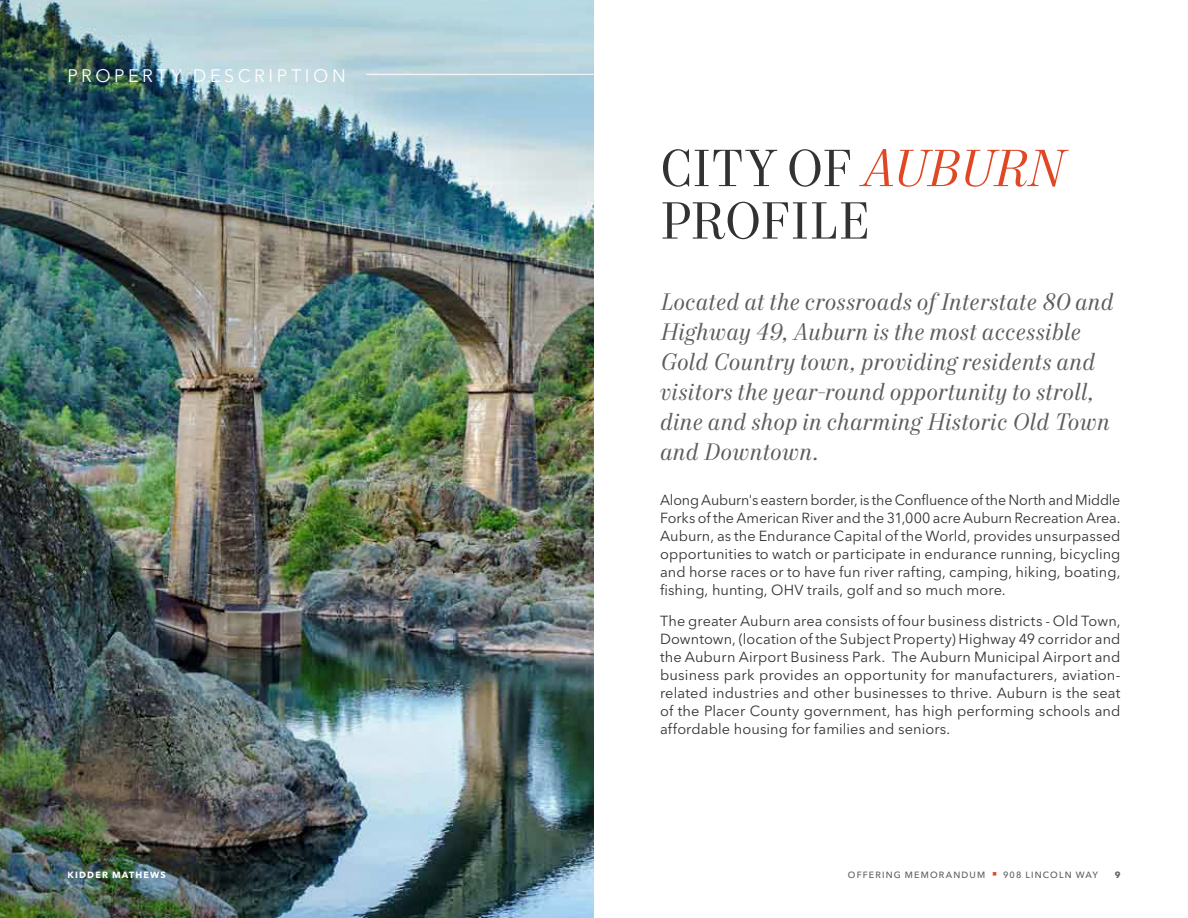
<style>
.page{position:relative;width:1188px;height:918px;background:#fff}
.page>*{position:absolute;margin:0;border:0;box-sizing:border-box;transform-origin:0 0}
.Headline_-_Level_1_-_Charcoal_2023{font:52.5px/52.5px "Mort Modern 08";letter-spacing:-.005em;color:#313234}
.Callout_Text_-_Italics_-_Ash_2023{font:italic 24px/30px "Mort Modern 08";letter-spacing:.01em;color:#5e5d5d}
.Section_Identifier_-_Sterling_2023{font:18px "Avenir Next LT Pro";letter-spacing:.2em;color:#fff}
.Body_Copy_-_Charcoal_2023{font:14.55px/18px "Avenir Next LT Pro";letter-spacing:.005em;color:#313234;text-align:justify}
.t1{font:500 9px "Avenir Next LT Pro";letter-spacing:.13em;color:#5e5d5d}
.t2{font:700 9px "Avenir Next LT Pro";letter-spacing:.13em;color:#fff}
.t3{font:700 9px "Avenir Next LT Pro";color:#5e5d5d}
.s1{font-style:italic;color:#e04825}
.s2{color:#e04825}
</style>
<div class="page">
<img style="left:0;top:0;width:594px;height:918px">
<hr style="left:366px;top:74px;width:822px;height:1px;background:#fff">
<p class="Section_Identifier_-_Sterling_2023" style="left:68px;top:65px;width:280px">PROPERTY DESCRIPTION</p>
<p class="Headline_-_Level_1_-_Charcoal_2023" style="left:660px;top:145px;width:405px">CITY OF <span class="s1">AUBURN<br></span>PROFILE</p>
<p class="Callout_Text_-_Italics_-_Ash_2023" style="left:660px;top:288px;width:455px">Located at the crossroads of Interstate 80 and Highway 49, Auburn is the most accessible Gold Country town, providing residents and visitors the year-round opportunity to stroll, dine and shop in charming Historic Old Town and Downtown.</p>
<p class="Body_Copy_-_Charcoal_2023" style="left:660px;top:491px;width:462px">Along Auburn's eastern border, is the Confluence of the North and Middle Forks of the American River and the 31,000 acre Auburn Recreation Area.<br>Auburn, as the Endurance Capital of the World, provides unsurpassed opportunities to watch or participate in endurance running, bicycling and horse races or to have fun river rafting, camping, hiking, boating, fishing, hunting, OHV trails, golf and so much more.</p>
<p class="Body_Copy_-_Charcoal_2023" style="left:660px;top:612px;width:462px">The greater Auburn area consists of four business districts - Old Town, Downtown, (location of the Subject Property) Highway 49 corridor and the Auburn Airport Business Park. The Auburn Municipal Airport and business park provides an opportunity for manufacturers, aviation&shy;related industries and other businesses to thrive. Auburn is the seat of the Placer County government, has high performing schools and affordable housing for families and seniors.</p>
<p class="t2" style="left:68px;top:869px;width:100px">KIDDER MATHEWS</p>
<p class="t1" style="left:848px;top:869px;width:252px">OFFERING MEMORANDUM <span class="s2">■</span> 908 LINCOLN WAY</p>
<p class="t3" style="left:1115px;top:869px;width:7px">9</p>
</div>
